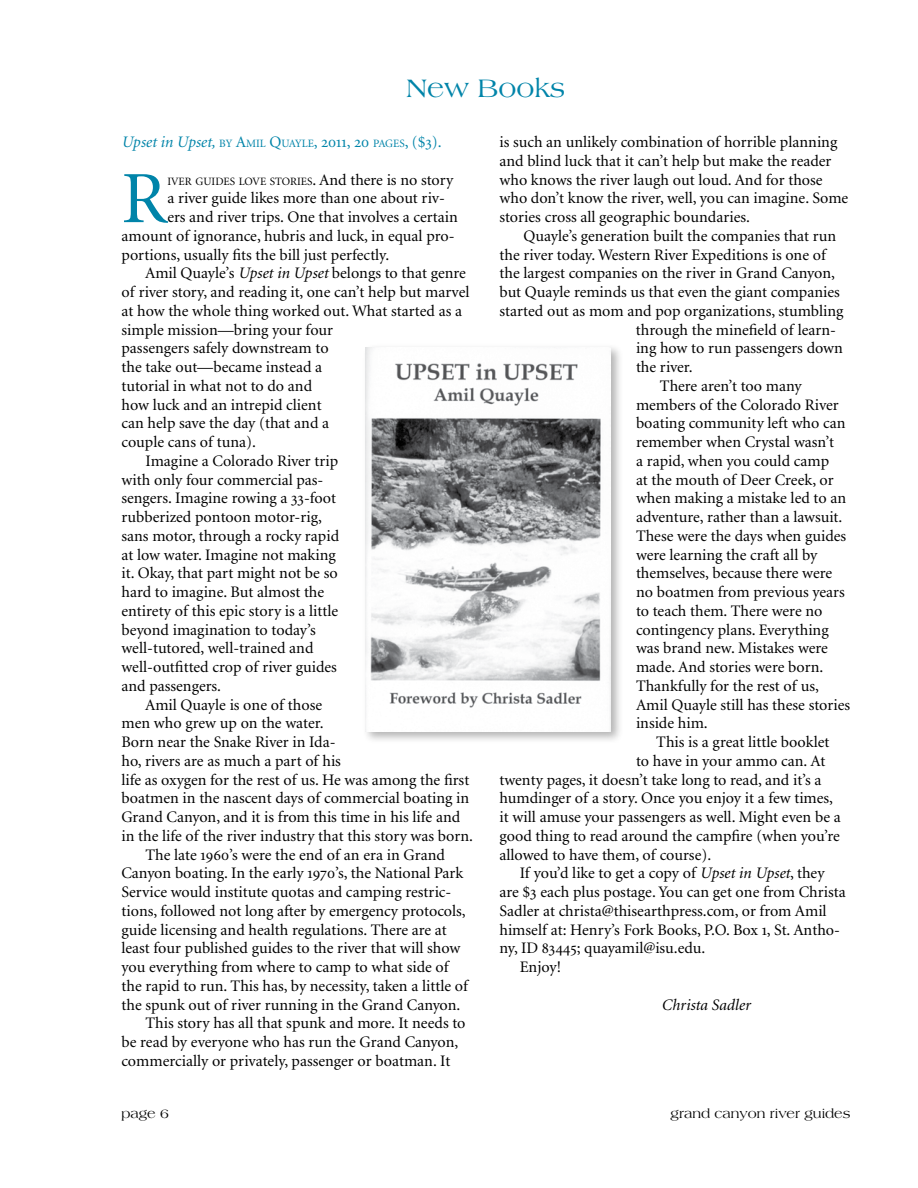
<style>
.page{position:relative;width:918px;height:1188px;background:#fff}
.page>*{position:absolute;margin:0;border:0;box-sizing:border-box;transform-origin:0 0}
.t1{font:73.8px "Minion";color:#0084a9}
.t2{font:27px "Americana";color:#0084a9}
.t3{font:16.05px/18.8px "Minion";color:#000}
.t4{font:italic 16.05px "Minion";color:#000}
.t5{font:13.5px "Americana";color:#000}
.t6{font:11.25px "Minion";color:#0084a9}
.t7{font:11.25px "Minion";color:#000}
.s1{font-style:italic;font-size:16.05px}
.s2{font-size:16.05px}
.s3{font-family:"Minion Exp";font-size:16.05px}
.s4{font-style:italic}
.s5{font-family:"Minion Exp"}
</style>
<div class="page">
<div style="left:362px;top:343px;width:261px;height:401px;background:#000;opacity:.3"></div>
<img style="left:366px;top:347px;width:245px;height:384px">
<h2 class="t2" style="left:407px;top:73px;width:160px">New Books</h2>
<p class="t6" style="left:122px;top:138px;width:322px"><span class="s1">Upset in Upset,</span> BY <span class="s2">A</span>MIL <span class="s2">Q</span>UAYLE<span class="s2">,</span> <span class="s3">2011, 20</span> PAGES<span class="s2">, ($</span><span class="s3">3</span><span class="s2">).</span></p>
<h1 class="t1" style="left:122px;top:162px;width:47px">R</h1>
<p class="t7" style="left:167px;top:175px;width:288px">IVER GUIDES LOVE STORIES<span class="s2">. And there is no story</span></p>
<p class="t3" style="left:167px;top:189px;width:279px">a river guide likes more than one about riv-</p>
<p class="t3" style="left:167px;top:208px;width:292px">ers and river trips. One that involves a certain</p>
<p class="t3" style="left:121px;top:227px;width:335px">amount of ignorance, hubris and luck, in equal pro-</p>
<p class="t3" style="left:122px;top:246px;width:269px">portions, usually fits the bill just perfectly.</p>
<p class="t3" style="left:145px;top:264px;width:322px">Amil Quayle’s <span class="s4">Upset in Upset</span> belongs to that genre</p>
<p class="t3" style="left:122px;top:283px;width:350px">of river story, and reading it, one can’t help but marvel</p>
<p class="t3" style="left:122px;top:302px;width:342px">at how the whole thing worked out. What started as a</p>
<p class="t3" style="left:122px;top:321px;width:213px">simple mission—bring your four</p>
<p class="t3" style="left:122px;top:339px;width:209px">passengers safely downstream to</p>
<p class="t3" style="left:122px;top:358px;width:202px">the take out—became instead a</p>
<p class="t3" style="left:122px;top:377px;width:192px">tutorial in what not to do and</p>
<p class="t3" style="left:122px;top:396px;width:202px">how luck and an intrepid client</p>
<p class="t3" style="left:122px;top:414px;width:209px">can help save the day (that and a</p>
<p class="t3" style="left:122px;top:433px;width:136px">couple cans of tuna).</p>
<p class="t3" style="left:145px;top:452px;width:194px">Imagine a Colorado River trip</p>
<p class="t3" style="left:122px;top:471px;width:204px">with only four commercial pas-</p>
<p class="t3" style="left:122px;top:489px;width:216px">sengers. Imagine rowing a <span class="s5">33</span>-foot</p>
<p class="t3" style="left:122px;top:508px;width:202px">rubberized pontoon motor-rig,</p>
<p class="t3" style="left:122px;top:527px;width:219px">sans motor, through a rocky rapid</p>
<p class="t3" style="left:122px;top:546px;width:216px">at low water. Imagine not making</p>
<p class="t3" style="left:122px;top:564px;width:218px">it. Okay, that part might not be so</p>
<p class="t3" style="left:122px;top:583px;width:204px">hard to imagine. But almost the</p>
<p class="t3" style="left:122px;top:602px;width:218px">entirety of this epic story is a little</p>
<p class="t3" style="left:122px;top:621px;width:196px">beyond imagination to today’s</p>
<p class="t3" style="left:122px;top:639px;width:194px">well-tutored, well-trained and</p>
<p class="t3" style="left:122px;top:658px;width:217px">well-outfitted crop of river guides</p>
<p class="t3" style="left:122px;top:677px;width:101px">and passengers.</p>
<p class="t3" style="left:145px;top:696px;width:179px">Amil Quayle is one of those</p>
<p class="t3" style="left:122px;top:714px;width:204px">men who grew up on the water.</p>
<p class="t3" style="left:122px;top:733px;width:216px">Born near the Snake River in Ida-</p>
<p class="t3" style="left:122px;top:752px;width:221px">ho, rivers are as much a part of his</p>
<p class="t3" style="left:122px;top:771px;width:349px">life as oxygen for the rest of us. He was among the first</p>
<p class="t3" style="left:122px;top:789px;width:349px">boatmen in the nascent days of commercial boating in</p>
<p class="t3" style="left:122px;top:808px;width:340px">Grand Canyon, and it is from this time in his life and</p>
<p class="t3" style="left:122px;top:827px;width:353px">in the life of the river industry that this story was born.</p>
<p class="t3" style="left:145px;top:846px;width:301px">The late <span class="s5">1960</span>’s were the end of an era in Grand</p>
<p class="t3" style="left:122px;top:864px;width:344px">Canyon boating. In the early <span class="s5">1970</span>’s, the National Park</p>
<p class="t3" style="left:122px;top:883px;width:331px">Service would institute quotas and camping restric-</p>
<p class="t3" style="left:122px;top:902px;width:346px">tions, followed not long after by emergency protocols,</p>
<p class="t3" style="left:122px;top:921px;width:327px">guide licensing and health regulations. There are at</p>
<p class="t3" style="left:122px;top:939px;width:340px">least four published guides to the river that will show</p>
<p class="t3" style="left:122px;top:958px;width:329px">you everything from where to camp to what side of</p>
<p class="t3" style="left:122px;top:977px;width:348px">the rapid to run. This has, by necessity, taken a little of</p>
<p class="t3" style="left:122px;top:996px;width:341px">the spunk out of river running in the Grand Canyon.</p>
<p class="t3" style="left:145px;top:1014px;width:322px">This story has all that spunk and more. It needs to</p>
<p class="t3" style="left:122px;top:1033px;width:338px">be read by everyone who has run the Grand Canyon,</p>
<p class="t3" style="left:122px;top:1052px;width:330px">commercially or privately, passenger or boatman. It</p>
<p class="t3" style="left:499px;top:133px;width:350px">is such an unlikely combination of horrible planning and blind luck that it can’t help but make the reader who knows the river laugh out loud. And for those who don’t know the river, well, you can imagine. Some stories cross all geographic boundaries.</p>
<p class="t3" style="left:523px;top:227px;width:314px">Quayle’s generation built the companies that run</p>
<p class="t3" style="left:499px;top:246px;width:328px">the river today. Western River Expeditions is one of</p>
<p class="t3" style="left:499px;top:264px;width:337px">the largest companies on the river in Grand Canyon,</p>
<p class="t3" style="left:499px;top:283px;width:342px">but Quayle reminds us that even the giant companies</p>
<p class="t3" style="left:499px;top:302px;width:346px">started out as mom and pop organizations, stumbling</p>
<p class="t3" style="left:636px;top:321px;width:202px">through the minefield of learn-</p>
<p class="t3" style="left:636px;top:339px;width:209px">ing how to run passengers down</p>
<p class="t3" style="left:636px;top:358px;width:58px">the river.</p>
<p class="t3" style="left:660px;top:377px;width:143px">There aren’t too many</p>
<p class="t3" style="left:636px;top:396px;width:204px">members of the Colorado River</p>
<p class="t3" style="left:636px;top:414px;width:211px">boating community left who can</p>
<p class="t3" style="left:636px;top:433px;width:200px">remember when Crystal wasn’t</p>
<p class="t3" style="left:636px;top:452px;width:195px">a rapid, when you could camp</p>
<p class="t3" style="left:636px;top:471px;width:199px">at the mouth of Deer Creek, or</p>
<p class="t3" style="left:636px;top:489px;width:212px">when making a mistake led to an</p>
<p class="t3" style="left:636px;top:508px;width:208px">adventure, rather than a lawsuit.</p>
<p class="t3" style="left:636px;top:527px;width:212px">These were the days when guides</p>
<p class="t3" style="left:636px;top:546px;width:183px">were learning the craft all by</p>
<p class="t3" style="left:636px;top:564px;width:198px">themselves, because there were</p>
<p class="t3" style="left:636px;top:583px;width:210px">no boatmen from previous years</p>
<p class="t3" style="left:636px;top:602px;width:188px">to teach them. There were no</p>
<p class="t3" style="left:636px;top:621px;width:194px">contingency plans. Everything</p>
<p class="t3" style="left:636px;top:639px;width:193px">was brand new. Mistakes were</p>
<p class="t3" style="left:636px;top:658px;width:189px">made. And stories were born.</p>
<p class="t3" style="left:636px;top:677px;width:184px">Thankfully for the rest of us,</p>
<p class="t3" style="left:636px;top:696px;width:216px">Amil Quayle still has these stories</p>
<p class="t3" style="left:636px;top:714px;width:73px">inside him.</p>
<p class="t3" style="left:656px;top:733px;width:175px">This is a great little booklet</p>
<p class="t3" style="left:636px;top:752px;width:191px">to have in your ammo can. At</p>
<p class="t3" style="left:499px;top:771px;width:324px">twenty pages, it doesn’t take long to read, and it’s a</p>
<p class="t3" style="left:499px;top:789px;width:335px">humdinger of a story. Once you enjoy it a few times,</p>
<p class="t3" style="left:499px;top:808px;width:343px">it will amuse your passengers as well. Might even be a</p>
<p class="t3" style="left:499px;top:827px;width:342px">good thing to read around the campfire (when you’re</p>
<p class="t3" style="left:499px;top:846px;width:213px">allowed to have them, of course).</p>
<p class="t3" style="left:520px;top:864px;width:306px">If you’d like to get a copy of <span class="s4">Upset in Upset</span>, they</p>
<p class="t3" style="left:499px;top:883px;width:348px">are $<span class="s5">3</span> each plus postage. You can get one from Christa</p>
<p class="t3" style="left:499px;top:902px;width:329px">Sadler at christa@thisearthpress.com, or from Amil</p>
<p class="t3" style="left:499px;top:921px;width:342px">himself at: Henry’s Fork Books, P.O. Box <span class="s5">1</span>, St. Antho-</p>
<p class="t3" style="left:500px;top:939px;width:207px">ny, ID <span class="s5">83445</span>; quayamil@isu.edu.</p>
<p class="t3" style="left:520px;top:958px;width:43px">Enjoy!</p>
<p class="t4" style="left:662px;top:997px;width:90px">Christa Sadler</p>
<p class="t5" style="left:122px;top:1106px;width:49px">page 6</p>
<p class="t5" style="left:671px;top:1106px;width:181px">grand canyon river guides</p>
</div>
